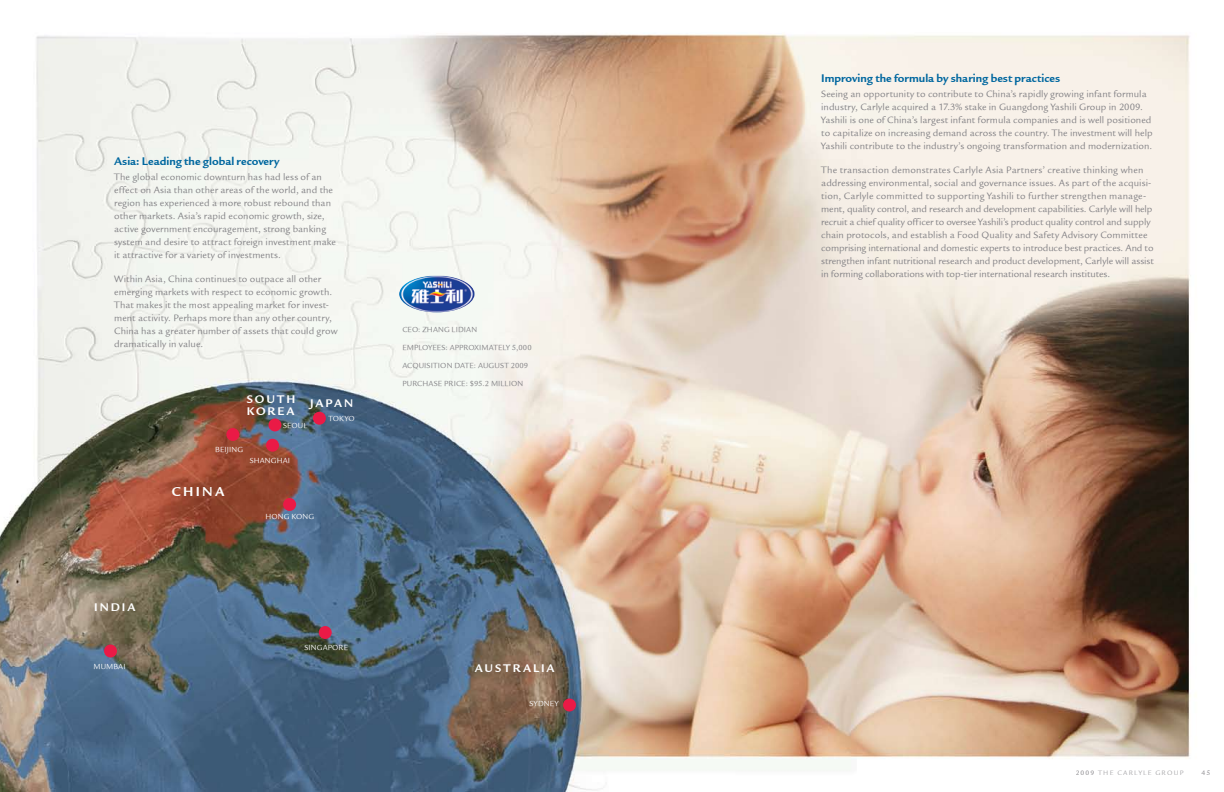
<style>
.page{position:relative;width:1224px;height:792px;background:#fff}
.page>*{position:absolute;margin:0;border:0;box-sizing:border-box;transform-origin:0 0}
.t1{font:14px "Legacy Sans ITCTT Bold";color:#fff}
.t2{font:12px "Legacy Sans ITCTT Bold";color:#00679f}
.t3{font:12px "Legacy Sans ITCTT Bold";letter-spacing:.17em;color:#fff}
.t4{font:10px/13px "Legacy Sans ITCTT Book";color:#807f83}
.t5{font:8px "Legacy Sans ITCTT Book";letter-spacing:.015em;color:#807f83}
.t6{font:8px "Legacy Sans ITCTT Book";letter-spacing:.015em;color:#fff}
.t7{font:7px "Legacy Sans ITCTT Book";letter-spacing:.17em;color:#a6a5a8}
.t8{font:7px "Legacy Sans ITCTT Book";color:#807f83}
.s1{color:#807f83}
</style>
<div class="page">
<img style="left:0;top:34px;width:1191px;height:758px">
<div style="left:283px;top:498px;width:13px;height:13px;background:#ea1a46;border-radius:50%"></div>
<div style="left:266px;top:439px;width:13px;height:13px;background:#ea1a46;border-radius:50%"></div>
<div style="left:226px;top:428px;width:13px;height:13px;background:#ea1a46;border-radius:50%"></div>
<div style="left:269px;top:418px;width:12px;height:13px;background:#ea1a46;border-radius:50%"></div>
<div style="left:313px;top:412px;width:13px;height:13px;background:#ea1a46;border-radius:50%"></div>
<div style="left:104px;top:645px;width:13px;height:12px;background:#ea1a46;border-radius:50%"></div>
<div style="left:319px;top:626px;width:13px;height:13px;background:#ea1a46;border-radius:50%"></div>
<div style="left:563px;top:699px;width:13px;height:12px;background:#ea1a46;border-radius:50%"></div>
<img style="left:399px;top:276px;width:75px;height:36px">
<p class="t2" style="left:114px;top:154px;width:167px">Asia: Leading the global recovery</p>
<p class="t4" style="left:114px;top:171px;width:223px">The global economic downturn has had less of an effect on Asia than other areas of the world, and the region has experienced a more robust rebound than other markets. Asia’s rapid economic growth, size, active government encouragement, strong banking system and desire to attract foreign investment make it attractive for a variety of investments.</p>
<p class="t4" style="left:114px;top:273px;width:225px">Within Asia, China continues to outpace all other emerging markets with respect to economic growth.<br>That makes it the most appealing market for invest&shy;ment activity. Perhaps more than any other country, China has a greater number of assets that could grow dramatically in value.</p>
<p class="t3" style="left:247px;top:392px;width:48px">south</p>
<p class="t3" style="left:310px;top:397px;width:44px">japan</p>
<p class="t3" style="left:247px;top:404px;width:47px">kor ea</p>
<p class="t6" style="left:328px;top:414px;width:28px">Tokyo</p>
<p class="t6" style="left:283px;top:421px;width:26px">Seoul</p>
<p class="t6" style="left:215px;top:445px;width:29px">Beiji ng</p>
<p class="t3" style="left:94px;top:601px;width:35px">India</p>
<p class="t6" style="left:93px;top:661px;width:32px">Mumbai</p>
<h1 class="t1" style="left:172px;top:484px;width:54px">CHIN A</h1>
<p class="t6" style="left:250px;top:456px;width:40px">Shanghai</p>
<p class="t6" style="left:265px;top:512px;width:50px">Hong Kong</p>
<p class="t6" style="left:304px;top:642px;width:45px">Si ngapore</p>
<p class="t5" style="left:402px;top:325px;width:7px">CEO</p>
<p class="t5" style="left:418px;top:325px;width:60px">: zhang lidian</p>
<p class="t5" style="left:402px;top:343px;width:131px">Em ployees: approximately 5,000</p>
<p class="t5" style="left:402px;top:361px;width:127px">Acquisiti on Date: august 2009</p>
<p class="t5" style="left:402px;top:379px;width:122px">Purchase Pri ce: $95.2 mi lli on</p>
<p class="t3" style="left:475px;top:661px;width:74px">Australia</p>
<p class="t6" style="left:530px;top:699px;width:30px">Sydney</p>
<p class="t2" style="left:821px;top:71px;width:241px">Improving the formula by sharing best practices</p>
<p class="t4" style="left:821px;top:87px;width:333px">Seeing an opportunity to contribute to China’s rapidly growing infant formula industry, Carlyle acquired a 17.3% stake in Guangdong Yashili Group in 2009.<br>Yashili is one of China’s largest infant formula companies and is well positioned to capitalize on increasing demand across the country. The investment will help Yashili contribute to the industry’s ongoing transformation and modernization.</p>
<p class="t4" style="left:821px;top:163px;width:334px">The transaction demonstrates Carlyle Asia Partners’ creative thinking when addressing environmental, social and governance issues. As part of the acquisi&shy;tion, Carlyle committed to supporting Yashili to further strengthen manage&shy;ment, quality control, and research and development capabilities. Carlyle will help recruit a chief quality officer to oversee Yashili’s product quality control and supply chain protocols, and establish a Food Quality and Safety Advisory Committee comprising international and domestic experts to introduce best practices. And to strengthen infant nutritional research and product development, Carlyle will assist in forming collaborations with top-tier international research institutes.</p>
<p class="t7" style="left:1076px;top:769px;width:109px"><span class="s1">2009</span> The Carlyle Group</p>
<p class="t8" style="left:1202px;top:769px;width:10px">45</p>
</div>
